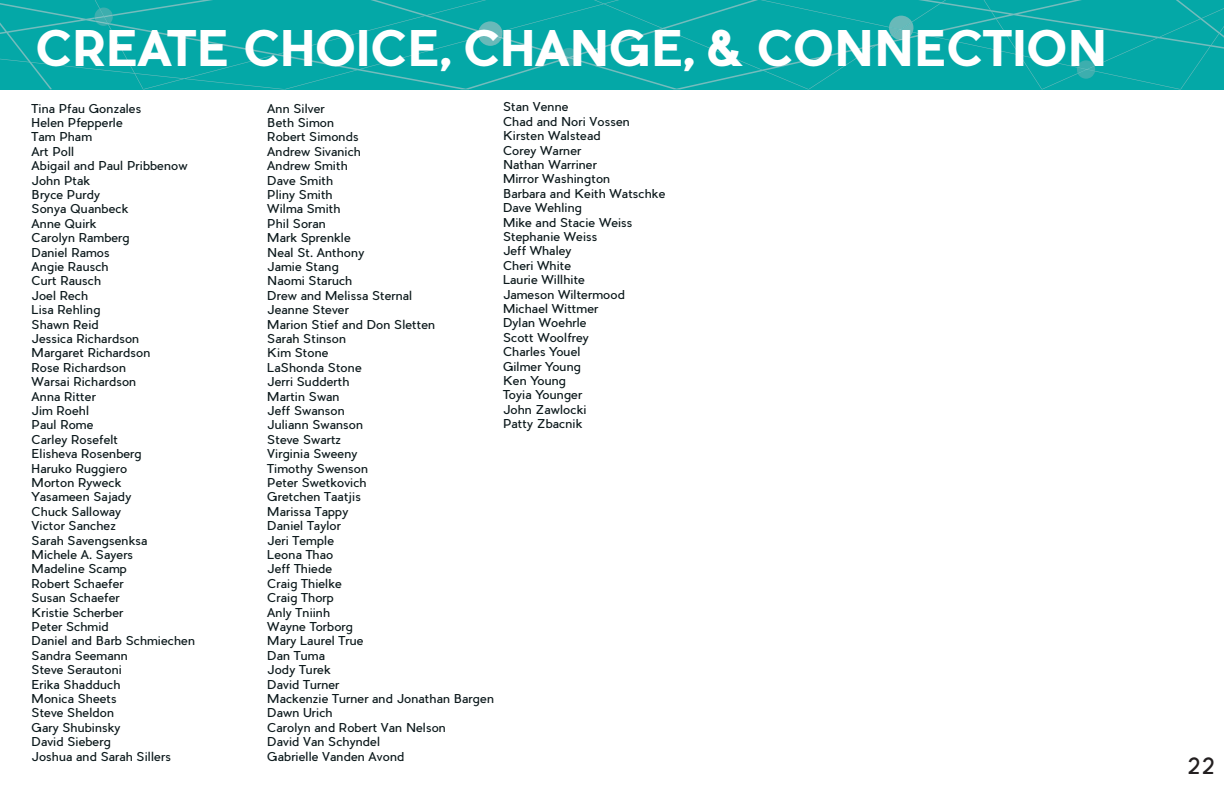
<style>
.page{position:relative;width:1224px;height:792px;background:#fff}
.page>*{position:absolute;margin:0;border:0;box-sizing:border-box;transform-origin:0 0}
.t1{font:700 48px "Pier Sans";color:#fff}
.t2{font:22px "Pier Sans";color:#231f20}
.t3{font:12px/14.4px "Pier Sans";color:#0c191c}
</style>
<div class="page">
<svg style="left:0;top:0;width:1224px;height:89px;background:#08a8a7"></svg>
<div style="left:29px;top:2px;width:1191px;height:69px;background:#04a8a7"></div>
<svg style="left:94px;top:8px;width:19px;height:18px"></svg>
<svg style="left:560px;top:48px;width:18px;height:18px"></svg>
<svg style="left:1077px;top:60px;width:18px;height:19px"></svg>
<svg style="left:478px;top:21px;width:25px;height:25px"></svg>
<svg style="left:889px;top:16px;width:25px;height:24px"></svg>
<h1 class="t1" style="left:36px;top:18px;width:1073px">CREATE CHOICE, CHANGE, &amp; CONNECTION</h1>
<p class="t3" style="left:32px;top:101px;width:165px">Tina Pfau Gonzales<br>Helen Pfepperle<br>Tam Pham<br>Art Poll<br>Abigail and Paul Pribbenow<br>John Ptak<br>Bryce Purdy<br>Sonya Quanbeck<br>Anne Quirk<br>Carolyn Ramberg<br>Daniel Ramos<br>Angie Rausch<br>Curt Rausch<br>Joel Rech<br>Lisa Rehling<br>Shawn Reid<br>Jessica Richardson<br>Margaret Richardson<br>Rose Richardson<br>Warsai Richardson<br>Anna Ritter<br>Jim Roehl<br>Paul Rome<br>Carley Rosefelt<br>Elisheva Rosenberg<br>Haruko Ruggiero<br>Morton Ryweck<br>Yasameen Sajady<br>Chuck Salloway<br>Victor Sanchez<br>Sarah Savengsenksa<br>Michele A. Sayers<br>Madeline Scamp<br>Robert Schaefer<br>Susan Schaefer<br>Kristie Scherber<br>Peter Schmid<br>Daniel and Barb Schmiechen<br>Sandra Seemann<br>Steve Serautoni<br>Erika Shadduch<br>Monica Sheets<br>Steve Sheldon<br>Gary Shubinsky<br>David Sieberg<br>Joshua and Sarah Sillers</p>
<p class="t3" style="left:267px;top:101px;width:228px">Ann Silver<br>Beth Simon<br>Robert Simonds<br>Andrew Sivanich<br>Andrew Smith<br>Dave Smith<br>Pliny Smith<br>Wilma Smith<br>Phil Soran<br>Mark Sprenkle<br>Neal St. Anthony<br>Jamie Stang<br>Naomi Staruch<br>Drew and Melissa Sternal<br>Jeanne Stever<br>Marion Stief and Don Sletten<br>Sarah Stinson<br>Kim Stone<br>LaShonda Stone<br>Jerri Sudderth<br>Martin Swan<br>Jeff Swanson<br>Juliann Swanson<br>Steve Swartz<br>Virginia Sweeny<br>Timothy Swenson<br>Peter Swetkovich<br>Gretchen Taatjis<br>Marissa Tappy<br>Daniel Taylor<br>Jeri Temple<br>Leona Thao<br>Jeff Thiede<br>Craig Thielke<br>Craig Thorp<br>Anly Tniinh<br>Wayne Torborg<br>Mary Laurel True<br>Dan Tuma<br>Jody Turek<br>David Turner<br>Mackenzie Turner and Jonathan Bargen<br>Dawn Urich<br>Carolyn and Robert Van Nelson<br>David Van Schyndel<br>Gabrielle Vanden Avond</p>
<p class="t3" style="left:503px;top:100px;width:164px">Stan Venne<br>Chad and Nori Vossen<br>Kirsten Walstead<br>Corey Warner<br>Nathan Warriner<br>Mirror Washington<br>Barbara and Keith Watschke<br>Dave Wehling<br>Mike and Stacie Weiss<br>Stephanie Weiss<br>Jeff Whaley<br>Cheri White<br>Laurie Willhite<br>Jameson Wiltermood<br>Michael Wittmer<br>Dylan Woehrle<br>Scott Woolfrey<br>Charles Youel<br>Gilmer Young<br>Ken Young<br>Toyia Younger<br>John Zawlocki<br>Patty Zbacnik</p>
<h2 class="t2" style="left:1186px;top:752px;width:30px">22</h2>
</div>
